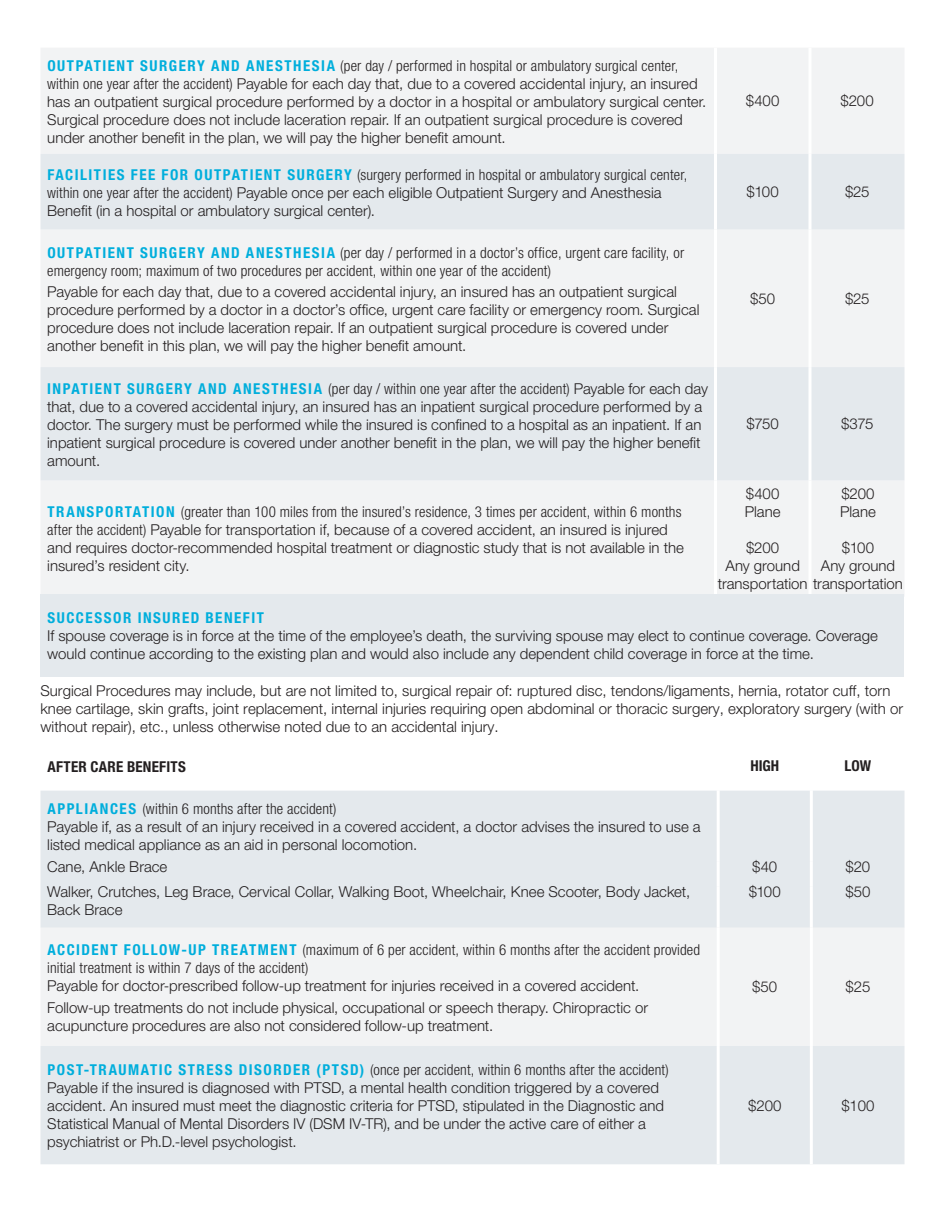
<style>
.page{position:relative;width:945px;height:1215px;background:#fff}
.page>*{position:absolute;margin:0;border:0;box-sizing:border-box;transform-origin:0 0}
.t1{font:300 15px/18px "Helvetica Neue CELT";color:#231f20}
.t2{font:300 condensed 15px/18px "Helvetica Neue LTCE";letter-spacing:.01em;color:#231f20}
.t3{font:700 condensed 15px "Helvetica Neue LTCE";letter-spacing:.015em;color:#231f20}
.t4{font:700 condensed 15px "Helvetica Neue LTCE";letter-spacing:.1em;color:#00aedc}
.s1{font-weight:700;color:#00aedc}
.s2{font-family:"Helvetica Neue LTCE";font-stretch:condensed}
.s3{font-family:"Helvetica Neue CELT";font-stretch:normal}
</style>
<div class="page">
<div style="left:40px;top:48px;width:864px;height:547px;background:#f2f3f4"></div>
<svg style="left:40px;top:154px;width:864px;height:326px;fill:#e4e9ed"></svg>
<hr style="left:714px;top:48px;width:3px;height:106px;background:#fff">
<hr style="left:808px;top:48px;width:4px;height:106px;background:#fff">
<hr style="left:714px;top:154px;width:3px;height:76px;background:#fff">
<hr style="left:808px;top:154px;width:4px;height:76px;background:#f8f9fa">
<hr style="left:714px;top:229px;width:3px;height:138px;background:#fff">
<hr style="left:808px;top:229px;width:4px;height:138px;background:#fff">
<hr style="left:714px;top:367px;width:3px;height:113px;background:#fff">
<hr style="left:808px;top:367px;width:4px;height:113px;background:#f6f8f9">
<hr style="left:714px;top:480px;width:3px;height:117px;background:#fff">
<hr style="left:808px;top:480px;width:4px;height:117px;background:#f8f9f9">
<div style="left:40px;top:791px;width:864px;height:373px;background:#e4e9ed"></div>
<div style="left:40px;top:928px;width:864px;height:118px;background:#f2f3f4"></div>
<hr style="left:717px;top:791px;width:3px;height:70px;background:#fff">
<hr style="left:810px;top:791px;width:3px;height:70px;background:#fff">
<hr style="left:717px;top:861px;width:3px;height:25px;background:#fff">
<hr style="left:810px;top:861px;width:3px;height:25px;background:#fff">
<hr style="left:717px;top:886px;width:3px;height:42px;background:#fff">
<hr style="left:810px;top:886px;width:3px;height:42px;background:#fff">
<hr style="left:717px;top:928px;width:3px;height:118px;background:#fff">
<hr style="left:810px;top:928px;width:3px;height:118px;background:#fff">
<hr style="left:717px;top:1046px;width:3px;height:118px;background:#fff">
<hr style="left:810px;top:1046px;width:3px;height:118px;background:#fff">
<div style="left:40px;top:595px;width:864px;height:82px;background:#e4e9ed"></div>
<p class="t2" style="left:47px;top:56px;width:633px"><span class="s1">OUTPATIENT SURGERY AND ANESTHESIA</span> (per day / performed in hospital or ambulatory surgical center,</p>
<p class="t1" style="left:47px;top:74px;width:661px"><span class="s2">within one year after the accident)</span> Payable for each day that, due to a covered accidental injury, an insured has an outpatient surgical procedure performed by a doctor in a hospital or ambulatory surgical center.<br>Surgical procedure does not include laceration repair. If an outpatient surgical procedure is covered under another benefit in the plan, we will pay the higher benefit amount.</p>
<p class="t1" style="left:746px;top:92px;width:35px">$400</p>
<p class="t1" style="left:841px;top:92px;width:35px">$200</p>
<p class="t2" style="left:47px;top:165px;width:642px"><span class="s1">FACILITIES FEE FOR OUTPATIENT SURGERY</span> (surgery performed in hospital or ambulatory surgical center,</p>
<p class="t1" style="left:47px;top:183px;width:616px"><span class="s2">within one year after the accident)</span> Payable once per each eligible Outpatient Surgery and Anesthesia<br>Benefit (in a hospital or ambulatory surgical center).</p>
<p class="t1" style="left:747px;top:183px;width:34px">$100</p>
<p class="t1" style="left:845px;top:183px;width:26px">$25</p>
<p class="t2" style="left:47px;top:243px;width:638px"><span class="s1">OUTPATIENT SURGERY AND ANESTHESIA</span> (per day / performed in a doctor’s office, urgent care facility, or emergency room; maximum of two procedures per accident, within one year of the accident)</p>
<p class="t1" style="left:47px;top:283px;width:654px">Payable for each day that, due to a covered accidental injury, an insured has an outpatient surgical procedure performed by a doctor in a doctor’s office, urgent care facility or emergency room. Surgical procedure does not include laceration repair. If an outpatient surgical procedure is covered under another benefit in this plan, we will pay the higher benefit amount.</p>
<p class="t1" style="left:750px;top:289px;width:26px">$50</p>
<p class="t1" style="left:845px;top:289px;width:26px">$25</p>
<p class="t2" style="left:47px;top:379px;width:662px"><span class="s1">INPATIENT SURGERY AND ANESTHESIA</span> (per day / within one year after the accident) <span class="s3">Payable for each day</span></p>
<p class="t1" style="left:47px;top:397px;width:656px;text-align:justify">that, due to a covered accidental injury, an insured has an inpatient surgical procedure performed by a doctor. The surgery must be performed while the insured is confined to a hospital as an inpatient. If an inpatient surgical procedure is covered under another benefit in the plan, we will pay the higher benefit amount.</p>
<p class="t1" style="left:747px;top:415px;width:34px">$750</p>
<p class="t1" style="left:841px;top:415px;width:34px">$375</p>
<p class="t2" style="left:47px;top:503px;width:636px"><span class="s1">TRANSPORTATION</span> (greater than 100 miles from the insured’s residence, 3 times per accident, within 6 months</p>
<p class="t1" style="left:47px;top:521px;width:638px"><span class="s2">after the accident)</span> Payable for transportation if, because of a covered accident, an insured is injured and requires doctor-recommended hospital treatment or diagnostic study that is not available in the insured’s resident city.</p>
<p class="t1" style="left:745px;top:485px;width:37px">$400<br>Plane</p>
<p class="t1" style="left:746px;top:539px;width:35px">$200</p>
<p class="t1" style="left:725px;top:557px;width:76px">Any ground</p>
<p class="t1" style="left:718px;top:575px;width:187px">transportation transportation</p>
<p class="t1" style="left:840px;top:485px;width:37px">$200<br>Plane</p>
<p class="t1" style="left:821px;top:539px;width:76px;text-align:center">$100<br>Any ground</p>
<p class="t4" style="left:47px;top:609px;width:218px">SUCCESSOR INSURED BENEFIT</p>
<p class="t1" style="left:47px;top:627px;width:832px">If spouse coverage is in force at the time of the employee’s death, the surviving spouse may elect to continue coverage. Coverage would continue according to the existing plan and would also include any dependent child coverage in force at the time.</p>
<p class="t1" style="left:40px;top:681px;width:864px">Surgical Procedures may include, but are not limited to, surgical repair of: ruptured disc, tendons/ligaments, hernia, rotator cuff, torn knee cartilage, skin grafts, joint replacement, internal injuries requiring open abdominal or thoracic surgery, exploratory surgery (with or without repair), etc., unless otherwise noted due to an accidental injury.</p>
<p class="t3" style="left:47px;top:758px;width:140px">AFTER CARE BENEFITS</p>
<p class="t3" style="left:750px;top:757px;width:30px">HIGH</p>
<p class="t3" style="left:845px;top:757px;width:28px">LOW</p>
<p class="t2" style="left:47px;top:799px;width:291px"><span class="s1">APPLIANCES</span> (within 6 months after the accident)</p>
<p class="t1" style="left:47px;top:817px;width:655px">Payable if, as a result of an injury received in a covered accident, a doctor advises the insured to use a listed medical appliance as an aid in personal locomotion.</p>
<p class="t1" style="left:47px;top:857px;width:122px">Cane, Ankle Brace</p>
<p class="t1" style="left:752px;top:857px;width:27px">$40</p>
<p class="t1" style="left:846px;top:857px;width:26px">$20</p>
<p class="t1" style="left:47px;top:882px;width:644px">Walker, Crutches, Leg Brace, Cervical Collar, Walking Boot, Wheelchair, Knee Scooter, Body Jacket,<br>Back Brace</p>
<p class="t1" style="left:749px;top:882px;width:34px">$100</p>
<p class="t1" style="left:845px;top:882px;width:26px">$50</p>
<p class="t2" style="left:47px;top:941px;width:654px"><span class="s1">ACCIDENT FOLLOW-UP TREATMENT</span> (maximum of 6 per accident, within 6 months after the accident provided initial treatment is within 7 days of the accident)</p>
<p class="t1" style="left:47px;top:975px;width:602px;line-height:21.3px">Payable for doctor-prescribed follow-up treatment for injuries received in a covered accident.<br>Follow-up treatments do not include physical, occupational or speech therapy. Chiropractic or</p>
<p class="t1" style="left:47px;top:1016px;width:447px">acupuncture procedures are also not considered follow-up treatment.</p>
<p class="t1" style="left:752px;top:978px;width:27px">$50</p>
<p class="t1" style="left:845px;top:978px;width:27px">$25</p>
<p class="t2" style="left:47px;top:1061px;width:623px"><span class="s1">POST-TRAUMATIC STRESS DISORDER (PTSD)</span> (once per accident, within 6 months after the accident)</p>
<p class="t1" style="left:47px;top:1079px;width:618px">Payable if the insured is diagnosed with PTSD, a mental health condition triggered by a covered accident. An insured must meet the diagnostic criteria for PTSD, stipulated in the Diagnostic and Statistical Manual of Mental Disorders IV (DSM IV-TR), and be under the active care of either a psychiatrist or Ph.D.-level psychologist.</p>
<p class="t1" style="left:748px;top:1097px;width:35px">$200</p>
<p class="t1" style="left:841px;top:1096px;width:35px">$100</p>
</div>
